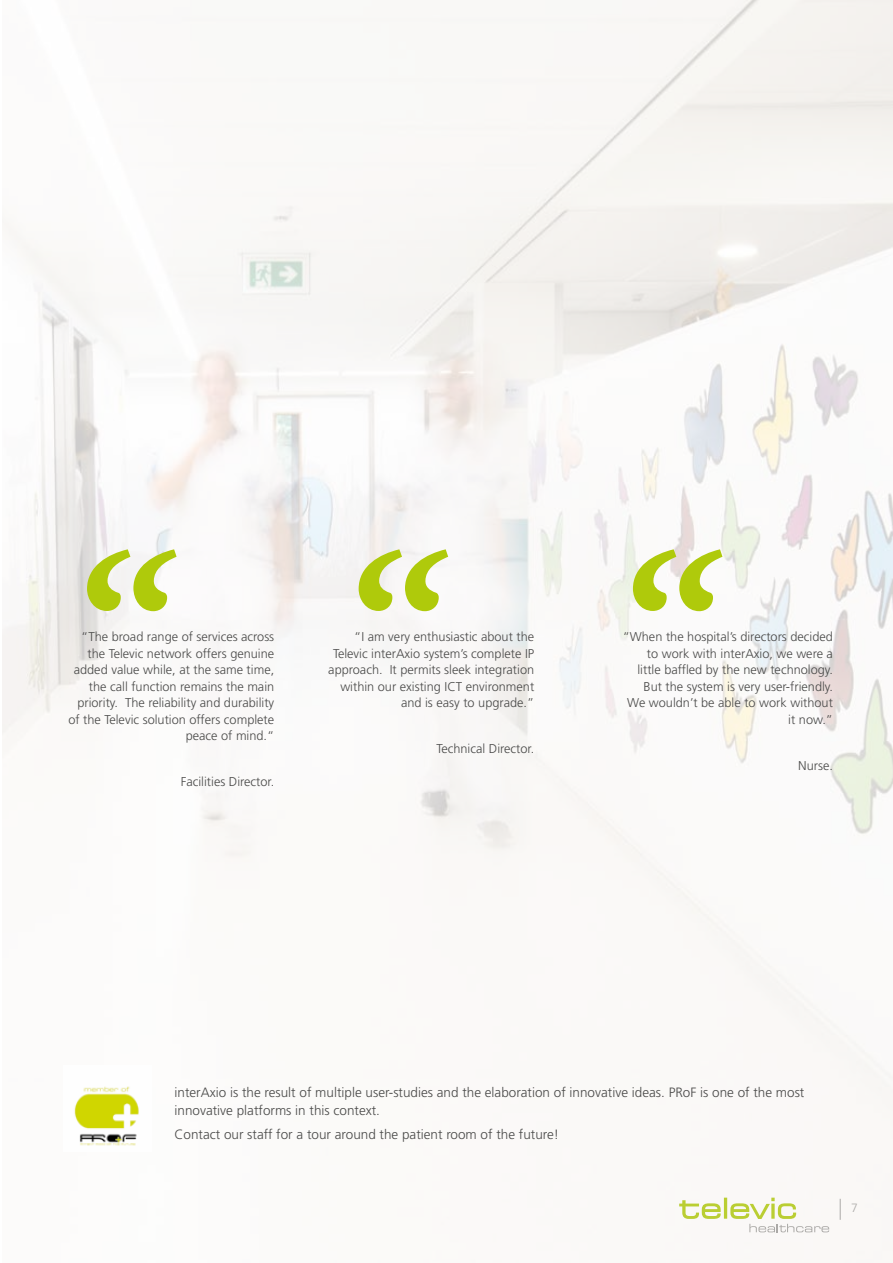
<style>
.page{position:relative;width:893px;height:1263px;background:#fff}
.page>*{position:absolute;margin:0;border:0;box-sizing:border-box;transform-origin:0 0}
.t1{font:italic 700 225px "Minion Pro";color:#afca0b}
.t2{font:300 13.5px/18px "Frutiger LT Std";color:#4a4a49}
.t3{font:300 12.75px/16.5px "Frutiger LT Std";color:#4a4a49;text-align:right}
.t4{font:300 12px "Frutiger LT";color:#9d9d9c}
</style>
<div class="page">
<img style="left:3px;top:0;width:890px;height:1233px">
<img style="left:64px;top:1066px;width:87px;height:85px">
<h1 class="t1" style="left:64px;top:477px;width:650px">“““</h1>
<p class="t3" style="left:623px;top:629px;width:212px">“When the hospital’s directors decided to work with interAxio, we were a little baffled by the new technology.<br>But the system is very user-friendly.<br>We wouldn’t be able to work without it now.”</p>
<p class="t3" style="left:798px;top:757px;width:36px">Nurse.</p>
<p class="t3" style="left:68px;top:629px;width:207px">“The broad range of services across the Televic network offers genuine added value while, at the same time, the call function remains the main priority. The reliability and durability of the Televic solution offers complete peace of mind.“</p>
<p class="t3" style="left:181px;top:774px;width:95px">Facilities Director.</p>
<p class="t3" style="left:328px;top:629px;width:207px">“I am very enthusiastic about the Televic interAxio system’s complete IP approach. It permits sleek integration within our existing ICT environment and is easy to upgrade.”</p>
<p class="t3" style="left:436px;top:741px;width:99px">Technical Director.</p>
<p class="t2" style="left:175px;top:1083px;width:631px">interAxio is the result of multiple user-studies and the elaboration of innovative ideas. PRoF is one of the most innovative platforms in this context.</p>
<p class="t2" style="left:175px;top:1125px;width:386px">Contact our staff for a tour around the patient room of the future!</p>
<p class="t4" style="left:851px;top:1201px;width:8px">7</p>
</div>
